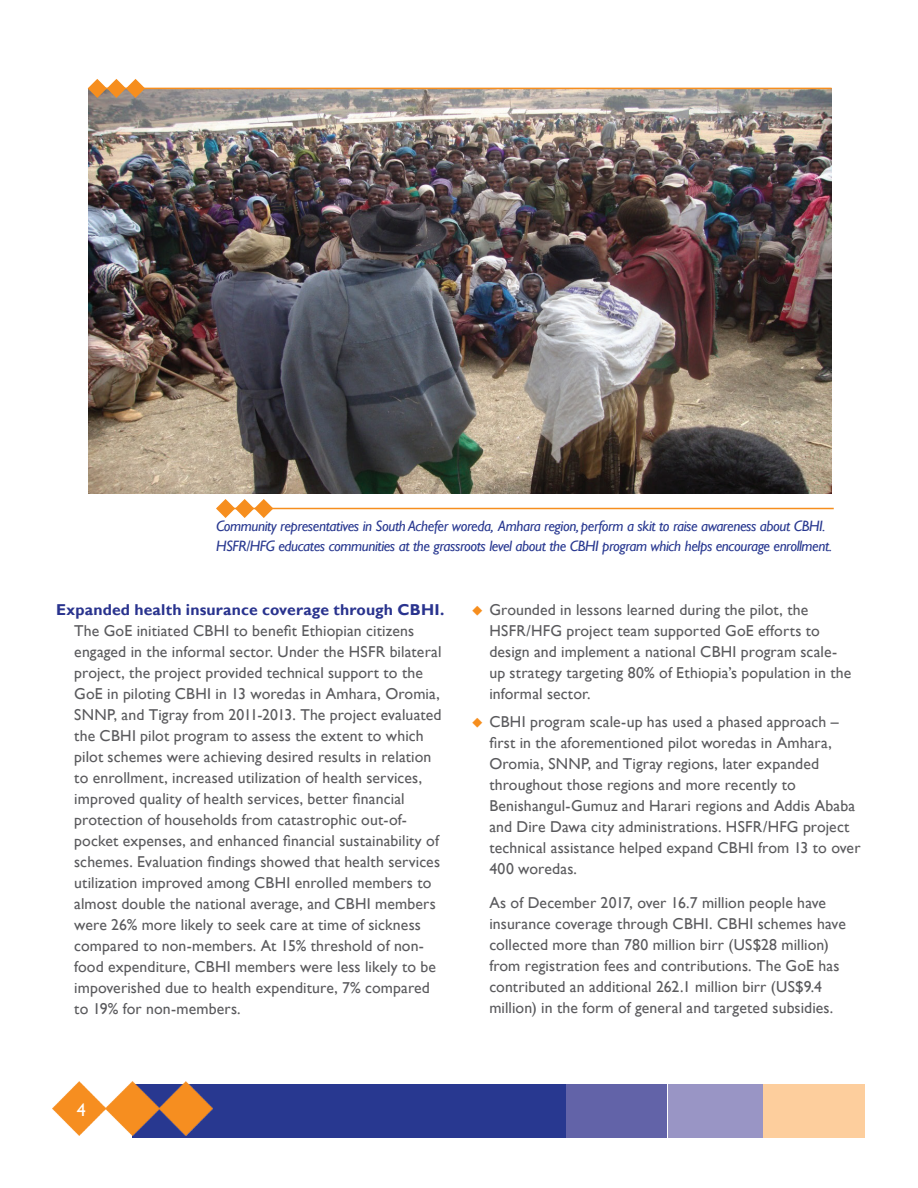
<style>
.page{position:relative;width:918px;height:1188px;background:#fff}
.page>*{position:absolute;margin:0;border:0;box-sizing:border-box;transform-origin:0 0}
.t1{font:18px "Gill Sans";color:#fff}
.t2{font:15.75px/21px "Gill Sans";letter-spacing:.005em;color:#5a5a5d}
.t3{font:700 15.75px "Gill Sans";letter-spacing:.01em;color:#29338e}
.t4{font:italic 15px/19.5px "Gill Sans";letter-spacing:-.025em;color:#283890}
</style>
<div class="page">
<div style="left:132px;top:1084px;width:435px;height:54px;background:#283890"></div>
<div style="left:567px;top:1084px;width:100px;height:54px;background:#6263a8"></div>
<div style="left:668px;top:1084px;width:95px;height:54px;background:#9995c5"></div>
<div style="left:763px;top:1084px;width:102px;height:54px;background:#fdce9d"></div>
<img style="left:53px;top:1081px;width:159px;height:54px">
<img style="left:89px;top:89px;width:743px;height:405px">
<hr style="left:217px;top:508px;width:617px;height:1px;background:#f68e1e">
<svg style="left:216px;top:499px;width:57px;height:19px"></svg>
<hr style="left:89px;top:88px;width:743px;height:1px;background:#f68e1e">
<svg style="left:88px;top:79px;width:57px;height:19px"></svg>
<p class="t4" style="left:216px;top:517px;width:617px">Community representatives in South Achefer woreda, Amhara region, perform a skit to raise awareness about CBHI.<br>HSFR/HFG educates communities at the grassroots level about the CBHI program which helps encourage enrollment.</p>
<p class="t3" style="left:56px;top:600px;width:390px">Expanded health insurance coverage through CBHI.</p>
<p class="t2" style="left:74px;top:621px;width:369px">The GoE initiated CBHI to benefit Ethiopian citizens engaged in the informal sector. Under the HSFR bilateral project, the project provided technical support to the GoE in piloting CBHI in 13 woredas in Amhara, Oromia, SNNP, and Tigray from 2011-2013. The project evaluated the CBHI pilot program to assess the extent to which pilot schemes were achieving desired results in relation to enrollment, increased utilization of health services, improved quality of health services, better financial protection of households from catastrophic out-of&shy;pocket expenses, and enhanced financial sustainability of schemes. Evaluation findings showed that health services utilization improved among CBHI enrolled members to almost double the national average, and CBHI members were 26% more likely to seek care at time of sickness compared to non-members. At 15% threshold of non&shy;food expenditure, CBHI members were less likely to be impoverished due to health expenditure, 7% compared to 19% for non-members.</p>
<p class="t1" style="left:77px;top:1099px;width:10px">4</p>
<p class="t2" style="left:489px;top:600px;width:364px">Grounded in lessons learned during the pilot, the HSFR/HFG project team supported GoE efforts to design and implement a national CBHI program scale&shy;up strategy targeting 80% of Ethiopia’s population in the informal sector.</p>
<p class="t2" style="left:489px;top:711px;width:373px">CBHI program scale-up has used a phased approach – first in the aforementioned pilot woredas in Amhara, Oromia, SNNP, and Tigray regions, later expanded throughout those regions and more recently to Benishangul-Gumuz and Harari regions and Addis Ababa and Dire Dawa city administrations. HSFR/HFG project technical assistance helped expand CBHI from 13 to over 400 woredas.</p>
<p class="t2" style="left:489px;top:893px;width:358px">As of December 2017, over 16.7 million people have insurance coverage through CBHI. CBHI schemes have collected more than 780 million birr (US$28 million) from registration fees and contributions. The GoE has contributed an additional 262.1 million birr (US$9.4 million) in the form of general and targeted subsidies.</p>
</div>
